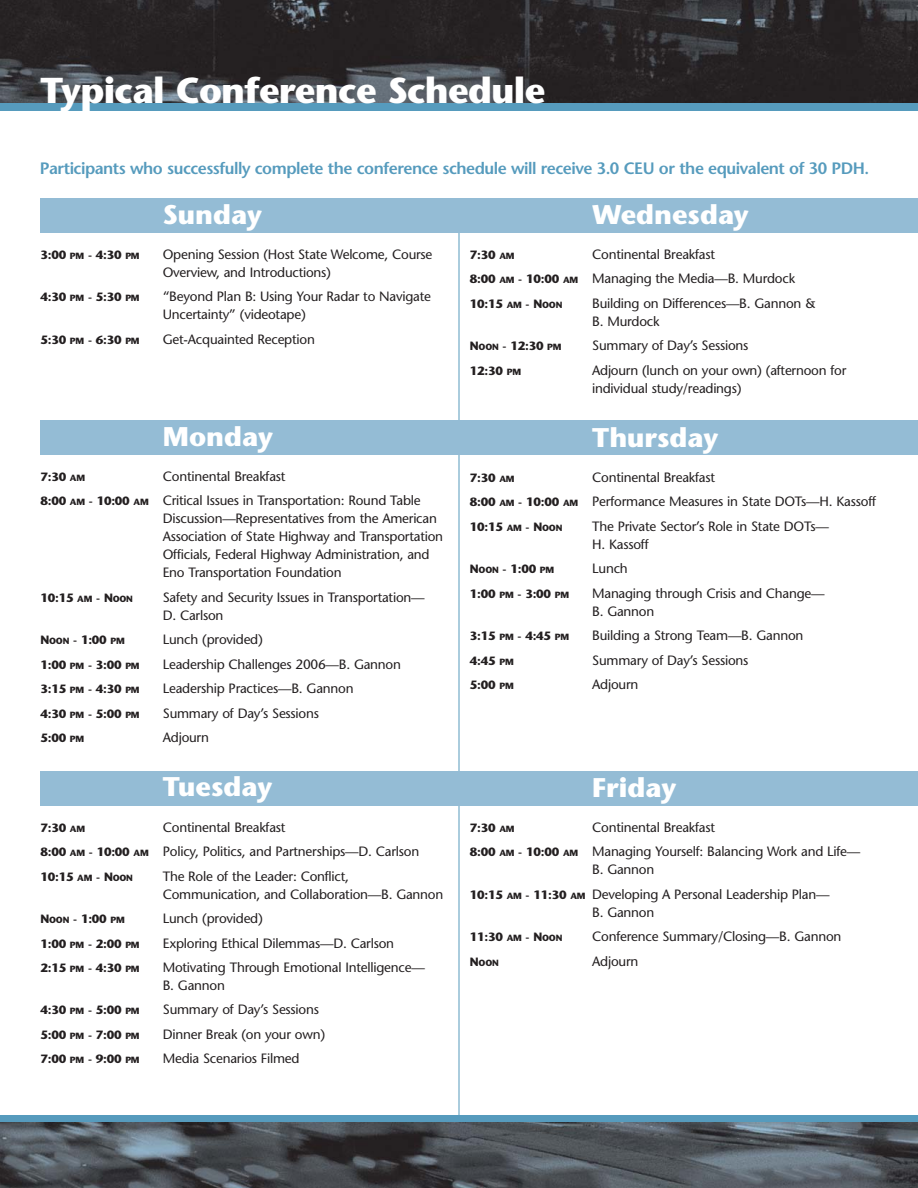
<style>
.page{position:relative;width:918px;height:1188px;background:#fff}
.page>*{position:absolute;margin:0;border:0;box-sizing:border-box;transform-origin:0 0}
.t1{font:700 36px "Stone Sans";letter-spacing:-.02em;color:#fff}
.t2{font:700 27px "Stone Sans";color:#fff}
.t3{font:600 16.5px "Stone Sans";letter-spacing:-.03em;color:#569bbd}
.t4{font:13.5px/18px "Stone Sans";letter-spacing:-.015em;color:#231f20}
.t5{font:700 12px "Stone Sans";letter-spacing:-.02em;color:#231f20}
.t6{font:700 9px "Stone Sans";color:#231f20}
.s1{font-size:9px}
.s2{font-weight:700;font-size:12px}
.s3{font-weight:700;font-size:9px}
.s4{font-size:12px}
</style>
<div class="page">
<hr style="left:459px;top:216px;width:1px;height:918px;background:#569bbd">
<div style="left:40px;top:198px;width:878px;height:35px;background:#94bcd5"></div>
<div style="left:40px;top:420px;width:878px;height:35px;background:#94bcd5"></div>
<div style="left:40px;top:771px;width:878px;height:35px;background:#94bcd5"></div>
<div style="left:0;top:34px;width:918px;height:76px;background:#569bbd"></div>
<img style="left:0;top:0;width:918px;height:103px">
<div style="left:0;top:1115px;width:918px;height:46px;background:#569bbd"></div>
<img style="left:0;top:1122px;width:918px;height:66px">
<h1 class="t1" style="left:40px;top:76px;width:506px">Typical Conference Schedule</h1>
<p class="t3" style="left:40px;top:162px;width:831px">Participants who successfully complete the conference schedule will receive 3.0 CEU or the equivalent of 30 PDH.</p>
<h2 class="t2" style="left:163px;top:204px;width:101px">Sunday</h2>
<p class="t5" style="left:40px;top:250px;width:101px">3:00 <span class="s1">PM</span> - 4:30 <span class="s1">PM</span></p>
<p class="t4" style="left:163px;top:247px;width:271px">Opening Session (Host State Welcome, Course<br>Overview, and Introductions)</p>
<p class="t5" style="left:40px;top:292px;width:101px">4:30 <span class="s1">PM</span> - 5:30 <span class="s1">PM</span></p>
<p class="t4" style="left:163px;top:289px;width:270px">“Beyond Plan B: Using Your Radar to Navigate<br>Uncertainty” (videotape)</p>
<p class="t5" style="left:40px;top:335px;width:101px">5:30 <span class="s1">PM</span> - 6:30 <span class="s1">PM</span></p>
<p class="t4" style="left:163px;top:332px;width:154px">Get-Acquainted Reception</p>
<h2 class="t2" style="left:163px;top:426px;width:112px">Monday</h2>
<p class="t4" style="left:40px;top:465px;width:382px;line-height:24.5px;text-indent:122px">Continental Breakfast<br><span class="s2">8:00</span> <span class="s3">AM</span> <span class="s2">- 10:00</span> <span class="s3">AM</span> Critical Issues in Transportation: Round Table</p>
<p class="t4" style="left:163px;top:511px;width:282px">Discussion—Representatives from the American Association of State Highway and Transportation Officials, Federal Highway Administration, and Eno Transportation Foundation</p>
<p class="t5" style="left:40px;top:593px;width:94px">10:15 <span class="s1">AM</span> - N<span class="s1">OON</span></p>
<p class="t4" style="left:163px;top:590px;width:263px">Safety and Security Issues in Transportation—<br>D. Carlson</p>
<p class="t5" style="left:40px;top:636px;width:86px">N<span class="s1">OON</span> - 1:00 <span class="s1">PM</span></p>
<p class="t4" style="left:163px;top:632px;width:101px">Lunch (provided)</p>
<p class="t5" style="left:40px;top:660px;width:101px">1:00 <span class="s1">PM</span> - 3:00 <span class="s1">PM</span></p>
<p class="t4" style="left:163px;top:657px;width:240px">Leadership Challenges 2006—B. Gannon</p>
<p class="t5" style="left:40px;top:685px;width:101px">3:15 <span class="s1">PM</span> - 4:30 <span class="s1">PM</span></p>
<p class="t4" style="left:163px;top:681px;width:192px">Leadership Practices—B. Gannon</p>
<p class="t5" style="left:40px;top:709px;width:101px">4:30 <span class="s1">PM</span> - 5:00 <span class="s1">PM</span></p>
<p class="t4" style="left:163px;top:706px;width:158px">Summary of Day’s Sessions</p>
<p class="t5" style="left:40px;top:733px;width:45px">5:00 <span class="s1">PM</span></p>
<p class="t4" style="left:163px;top:730px;width:48px">Adjourn</p>
<h2 class="t2" style="left:163px;top:777px;width:111px">Tuesday</h2>
<p class="t5" style="left:40px;top:823px;width:46px">7:30 <span class="s1">AM</span></p>
<p class="t5" style="left:40px;top:472px;width:46px">7:30 <span class="s1">AM</span></p>
<p class="t4" style="left:40px;top:816px;width:380px;line-height:24.5px;text-indent:122px">Continental Breakfast<br><span class="s2">8:00</span> <span class="s3">AM</span> <span class="s2">- 10:00</span> <span class="s3">AM</span> Policy, Politics, and Partnerships—D. Carlson</p>
<p class="t5" style="left:40px;top:872px;width:94px">10:15 <span class="s1">AM</span> - N<span class="s1">OON</span></p>
<p class="t4" style="left:163px;top:868px;width:282px">The Role of the Leader: Conflict,<br>Communication, and Collaboration—B. Gannon</p>
<p class="t5" style="left:40px;top:914px;width:86px">N<span class="s1">OON</span> - 1:00 <span class="s1">PM</span></p>
<p class="t4" style="left:163px;top:911px;width:101px">Lunch (provided)</p>
<p class="t5" style="left:40px;top:939px;width:101px">1:00 <span class="s1">PM</span> - 2:00 <span class="s1">PM</span></p>
<p class="t4" style="left:163px;top:935px;width:233px">Exploring Ethical Dilemmas—D. Carlson</p>
<p class="t5" style="left:40px;top:963px;width:101px">2:15 <span class="s1">PM</span> - 4:30 <span class="s1">PM</span></p>
<p class="t4" style="left:163px;top:960px;width:264px">Motivating Through Emotional Intelligence—<br>B. Gannon</p>
<p class="t5" style="left:40px;top:1006px;width:101px">4:30 <span class="s1">PM</span> - 5:00 <span class="s1">PM</span></p>
<p class="t4" style="left:163px;top:1002px;width:158px">Summary of Day’s Sessions</p>
<p class="t5" style="left:40px;top:1030px;width:101px">5:00 <span class="s1">PM</span> - 7:00 <span class="s1">PM</span></p>
<p class="t4" style="left:163px;top:1027px;width:164px">Dinner Break (on your own)</p>
<p class="t5" style="left:40px;top:1055px;width:101px">7:00 <span class="s1">PM</span> - 9:00 <span class="s1">PM</span></p>
<p class="t4" style="left:163px;top:1051px;width:138px">Media Scenarios Filmed</p>
<h2 class="t2" style="left:592px;top:204px;width:158px">Wednesday</h2>
<p class="t4" style="left:470px;top:243px;width:327px;line-height:24.5px;text-indent:122px">Continental Breakfast<br><span class="s2">8:00</span> <span class="s3">AM</span> <span class="s2">- 10:00</span> <span class="s3">AM</span> Managing the Media—B. Murdock</p>
<p class="t5" style="left:470px;top:299px;width:94px">10:15 <span class="s1">AM</span> - N<span class="s1">OON</span></p>
<p class="t4" style="left:592px;top:295px;width:226px">Building on Differences—B. Gannon &amp;<br>B. Murdock</p>
<p class="t5" style="left:470px;top:341px;width:93px">N<span class="s1">OON</span> - 12:30 <span class="s1">PM</span></p>
<p class="t4" style="left:592px;top:338px;width:158px">Summary of Day’s Sessions</p>
<p class="t5" style="left:470px;top:366px;width:53px">12:30 <span class="s1">PM</span></p>
<p class="t4" style="left:592px;top:362px;width:256px">Adjourn (lunch on your own) (afternoon for individual study/readings)</p>
<h2 class="t2" style="left:592px;top:427px;width:128px">Thursday</h2>
<p class="t5" style="left:470px;top:473px;width:46px">7:30 <span class="s1">AM</span></p>
<p class="t5" style="left:470px;top:250px;width:46px">7:30 <span class="s1">AM</span></p>
<p class="t4" style="left:470px;top:466px;width:408px;line-height:24.5px;text-indent:122px">Continental Breakfast<br><span class="s2">8:00</span> <span class="s3">AM</span> <span class="s2">- 10:00</span> <span class="s3">AM</span> Performance Measures in State DOTs—H. Kassoff</p>
<p class="t5" style="left:470px;top:522px;width:94px">10:15 <span class="s1">AM</span> - N<span class="s1">OON</span></p>
<p class="t4" style="left:592px;top:519px;width:238px">The Private Sector’s Role in State DOTs—<br>H. Kassoff</p>
<p class="t5" style="left:470px;top:565px;width:86px">N<span class="s1">OON</span> - 1:00 <span class="s1">PM</span></p>
<p class="t4" style="left:592px;top:561px;width:37px">Lunch</p>
<p class="t5" style="left:470px;top:589px;width:101px">1:00 <span class="s1">PM</span> - 3:00 <span class="s1">PM</span></p>
<p class="t4" style="left:592px;top:586px;width:234px">Managing through Crisis and Change—<br>B. Gannon</p>
<p class="t5" style="left:470px;top:632px;width:101px">3:15 <span class="s1">PM</span> - 4:45 <span class="s1">PM</span></p>
<p class="t4" style="left:592px;top:628px;width:213px">Building a Strong Team—B. Gannon</p>
<p class="t5" style="left:470px;top:656px;width:45px">4:45 <span class="s1">PM</span></p>
<p class="t4" style="left:592px;top:653px;width:158px">Summary of Day’s Sessions</p>
<p class="t5" style="left:470px;top:681px;width:45px">5:00 <span class="s1">PM</span></p>
<p class="t4" style="left:592px;top:677px;width:48px">Adjourn</p>
<h2 class="t2" style="left:592px;top:777px;width:86px">Friday</h2>
<p class="t4" style="left:470px;top:816px;width:392px;line-height:24.5px;text-indent:122px">Continental Breakfast<br><span class="s2">8:00</span> <span class="s3">AM</span> <span class="s2">- 10:00</span> <span class="s3">AM</span> Managing Yourself: Balancing Work and Life—</p>
<p class="t4" style="left:470px;top:859px;width:361px;line-height:24.5px;text-indent:122px">B. Gannon<br><span class="s2">10:15</span> <span class="s3">AM</span> <span class="s2">- 11:30</span> <span class="s3">AM</span> Developing A Personal Leadership Plan—</p>
<p class="t4" style="left:592px;top:905px;width:64px">B. Gannon</p>
<p class="t5" style="left:470px;top:933px;width:94px">11:30 <span class="s1">AM</span> - N<span class="s1">OON</span></p>
<p class="t4" style="left:592px;top:929px;width:251px">Conference Summary/Closing—B. Gannon</p>
<p class="t6" style="left:470px;top:959px;width:30px"><span class="s4">N</span>OON</p>
<p class="t4" style="left:592px;top:954px;width:48px">Adjourn</p>
<p class="t5" style="left:470px;top:823px;width:46px">7:30 <span class="s1">AM</span></p>
</div>
